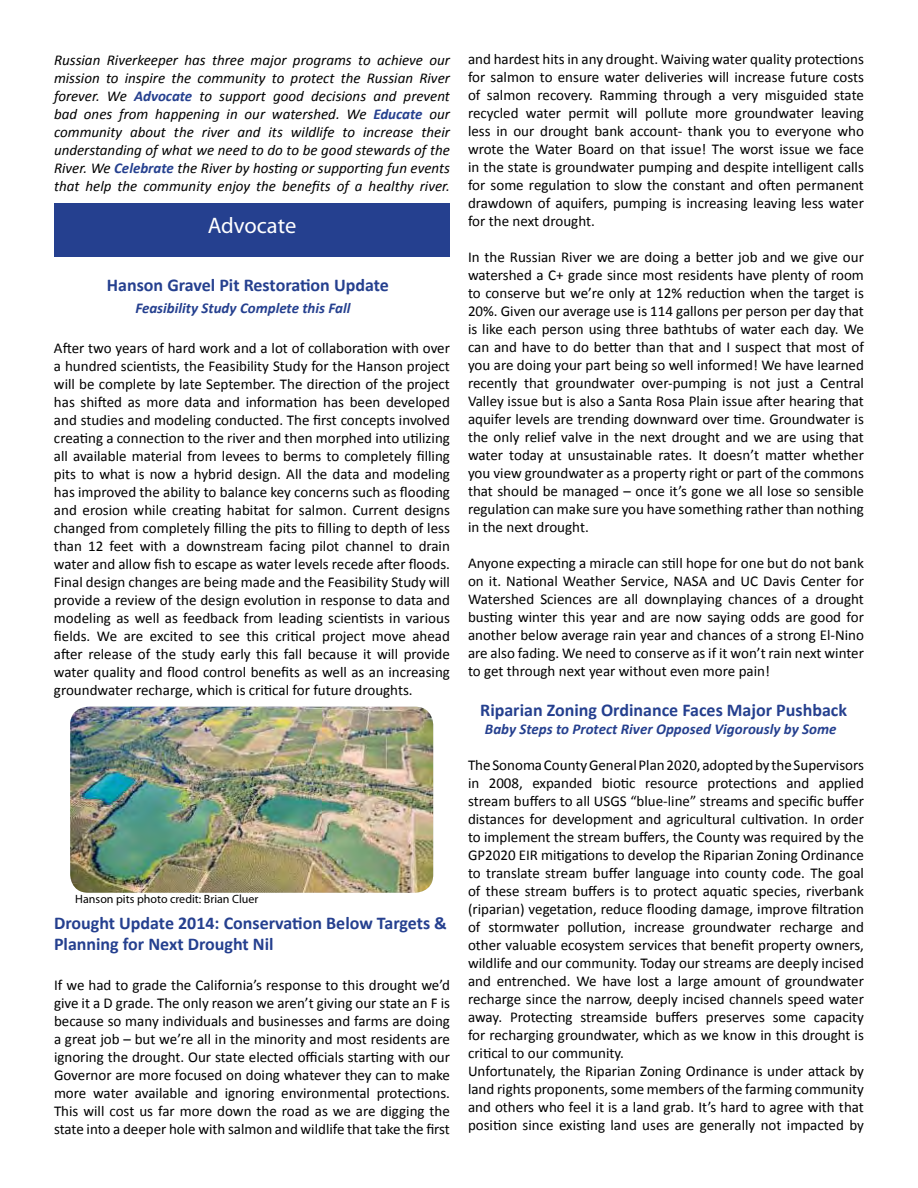
<style>
.page{position:relative;width:918px;height:1188px;background:#fff}
.page>*{position:absolute;margin:0;border:0;box-sizing:border-box;transform-origin:0 0}
.t1{font:22.5px "Myriad Pro";letter-spacing:-.005em;color:#fff}
.t2{font:700 18px/21.6px "Calibri";color:#25408f}
.t3{font:15px/18px "Calibri";color:#000;text-align:justify}
.t4{font:italic 15px/18px "Calibri";color:#000;text-align:justify}
.t5{font:italic 700 15px "Calibri";color:#25408f}
.t6{font:12px "Myriad Pro";color:#000}
.s1{font-weight:700;color:#25408f}
</style>
<div class="page">
<div style="left:54px;top:203px;width:396px;height:54px;background:#25408f"></div>
<img style="left:70px;top:707px;width:363px;height:186px">
<p class="t4" style="left:54px;top:51px;width:398px">Russian Riverkeeper has three major programs to achieve our mission to inspire the community to protect the Russian River forever. We <span class="s1">Advocate</span> to support good decisions and prevent bad ones from happening in our watershed. We <span class="s1">Educate</span> our community about the river and its wildlife to increase their understanding of what we need to do to be good stewards of the River. We <span class="s1">Celebrate</span> the River by hosting or supporting fun events that help the community enjoy the benefits of a healthy river.</p>
<h1 class="t1" style="left:208px;top:212px;width:90px">Advocate</h1>
<p class="t2" style="left:107px;top:275px;width:283px">Hanson Gravel Pit Restoration Update</p>
<p class="t5" style="left:135px;top:299px;width:217px">Feasibility Study Complete this Fall</p>
<p class="t3" style="left:54px;top:339px;width:398px">After two years of hard work and a lot of collaboration with over a hundred scientists, the Feasibility Study for the Hanson project will be complete by late September. The direction of the project has shifted as more data and information has been developed and studies and modeling conducted. The first concepts involved creating a connection to the river and then morphed into utilizing all available material from levees to berms to completely filling pits to what is now a hybrid design. All the data and modeling has improved the ability to balance key concerns such as flooding and erosion while creating habitat for salmon. Current designs changed from completely filling the pits to filling to depth of less than 12 feet with a downstream facing pilot channel to drain water and allow fish to escape as water levels recede after floods.<br>Final design changes are being made and the Feasibility Study will provide a review of the design evolution in response to data and modeling as well as feedback from leading scientists in various fields. We are excited to see this critical project move ahead after release of the study early this fall because it will provide water quality and flood control benefits as well as an increasing groundwater recharge, which is critical for future droughts.</p>
<p class="t6" style="left:75px;top:892px;width:185px">Hanson pits photo credit: Brian Cluer</p>
<p class="t2" style="left:54px;top:912px;width:395px">Drought Update 2014: Conservation Below Targets &amp;<br>Planning for Next Drought Nil</p>
<p class="t3" style="left:54px;top:976px;width:398px">If we had to grade the California’s response to this drought we’d give it a D grade. The only reason we aren’t giving our state an F is because so many individuals and businesses and farms are doing a great job – but we’re all in the minority and most residents are ignoring the drought. Our state elected officials starting with our Governor are more focused on doing whatever they can to make more water available and ignoring environmental protections.<br>This will cost us far more down the road as we are digging the state into a deeper hole with salmon and wildlife that take the first</p>
<p class="t3" style="left:468px;top:50px;width:398px">and hardest hits in any drought. Waiving water quality protections for salmon to ensure water deliveries will increase future costs of salmon recovery. Ramming through a very misguided state recycled water permit will pollute more groundwater leaving less in our drought bank account- thank you to everyone who wrote the Water Board on that issue! The worst issue we face in the state is groundwater pumping and despite intelligent calls for some regulation to slow the constant and often permanent drawdown of aquifers, pumping is increasing leaving less water for the next drought.</p>
<p class="t3" style="left:468px;top:248px;width:397px">In the Russian River we are doing a better job and we give our watershed a C+ grade since most residents have plenty of room to conserve but we’re only at 12% reduction when the target is 20%. Given our average use is 114 gallons per person per day that is like each person using three bathtubs of water each day. We can and have to do better than that and I suspect that most of you are doing your part being so well informed! We have learned recently that groundwater over-pumping is not just a Central Valley issue but is also a Santa Rosa Plain issue after hearing that aquifer levels are trending downward over time. Groundwater is the only relief valve in the next drought and we are using that water today at unsustainable rates. It doesn’t matter whether you view groundwater as a property right or part of the commons that should be managed – once it’s gone we all lose so sensible regulation can make sure you have something rather than nothing in the next drought.</p>
<p class="t3" style="left:468px;top:554px;width:397px">Anyone expecting a miracle can still hope for one but do not bank on it. National Weather Service, NASA and UC Davis Center for Watershed Sciences are all downplaying chances of a drought busting winter this year and are now saying odds are good for another below average rain year and chances of a strong El-Nino are also fading. We need to conserve as if it won’t rain next winter to get through next year without even more pain!</p>
<p class="t2" style="left:480px;top:699px;width:368px">Riparian Zoning Ordinance Faces Major Pushback</p>
<p class="t5" style="left:485px;top:719px;width:353px">Baby Steps to Protect River Opposed Vigorously by Some</p>
<p class="t3" style="left:468px;top:756px;width:397px;text-align:left">The Sonoma County General Plan 2020, adopted by the Supervisors in 2008, expanded biotic resource protections and applied stream buffers to all USGS “blue-line” streams and specific buffer distances for development and agricultural cultivation. In order to implement the stream buffers, the County was required by the GP2020 EIR mitigations to develop the Riparian Zoning Ordinance to translate stream buffer language into county code. The goal of these stream buffers is to protect aquatic species, riverbank (riparian) vegetation, reduce flooding damage, improve filtration of stormwater pollution, increase groundwater recharge and other valuable ecosystem services that benefit property owners, wildlife and our community. Today our streams are deeply incised and entrenched. We have lost a large amount of groundwater recharge since the narrow, deeply incised channels speed water away. Protecting streamside buffers preserves some capacity for recharging groundwater, which as we know in this drought is critical to our community.<br>Unfortunately, the Riparian Zoning Ordinance is under attack by land rights proponents, some members of the farming community and others who feel it is a land grab. It’s hard to agree with that position since existing land uses are generally not impacted by</p>
</div>
